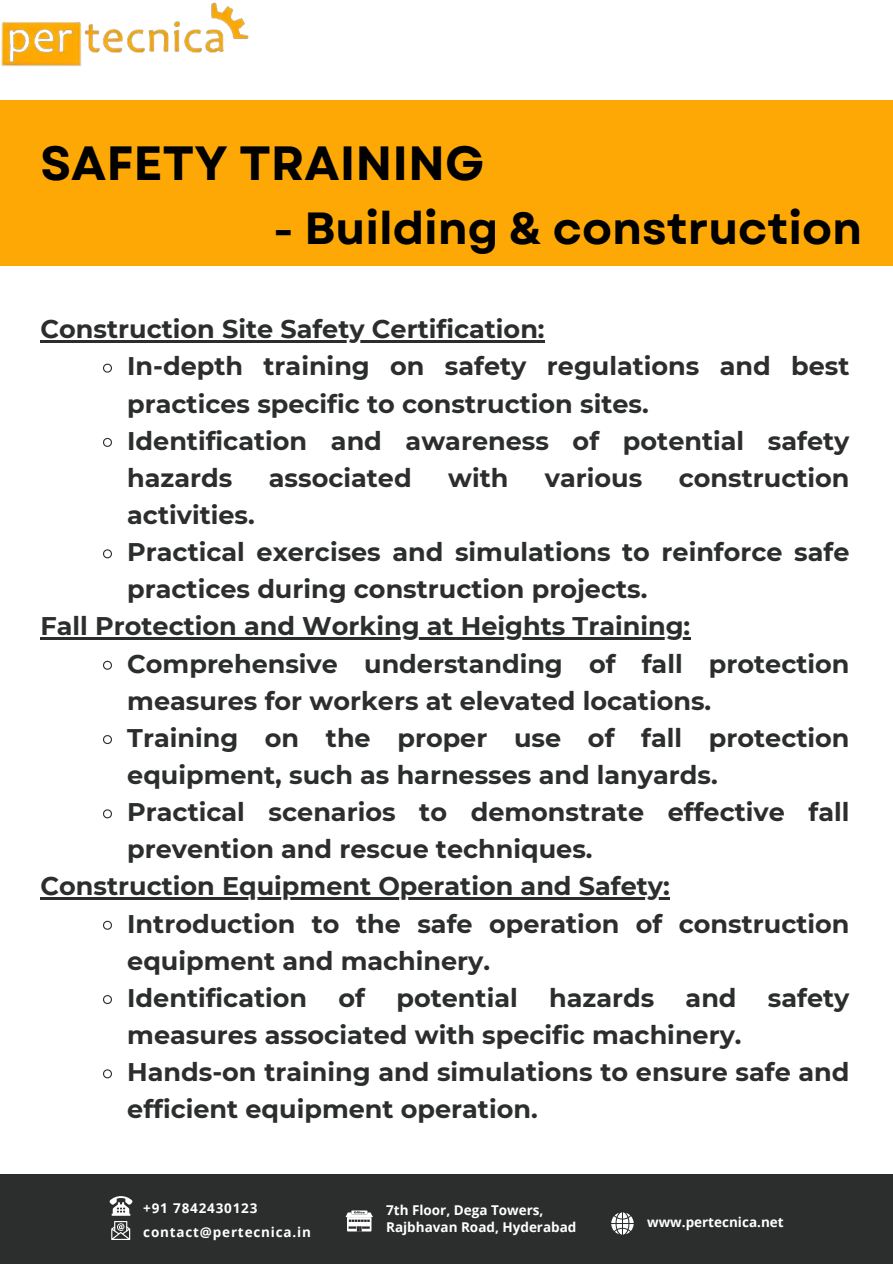
<style>
.page{position:relative;width:893px;height:1264px;background:#fff}
.page>*{position:absolute;margin:0;border:0;box-sizing:border-box;transform-origin:0 0}
.t1{font:700 48px "Garet";color:#000}
.t2{font:700 45px "Garet";color:#000}
.t3{font:700 25.5px/37.2px "Montserrat";color:#2c2d2d}
.t4{font:700 13.5px "Open Sans";color:#fff}
.t5{font:700 13.5px "Open Sans";letter-spacing:.06em;color:#fff}
</style>
<div class="page">
<img style="left:1px;top:2px;width:248px;height:65px">
<div style="left:0;top:100px;width:892px;height:165px;background:#fea806"></div>
<div style="left:0;top:1174px;width:892px;height:89px;background:#2c2d2d"></div>
<svg style="left:611px;top:1212px;width:22px;height:22px"></svg>
<svg style="left:345px;top:1210px;width:27px;height:21px"></svg>
<svg style="left:110px;top:1196px;width:22px;height:43px"></svg>
<hr style="left:40px;top:340px;width:504px;height:3px;background:#2c2d2d">
<svg style="left:103px;top:363px;width:9px;height:10px"></svg>
<svg style="left:103px;top:437px;width:9px;height:10px"></svg>
<svg style="left:103px;top:549px;width:9px;height:10px"></svg>
<hr style="left:40px;top:637px;width:17px;height:3px;background:#2c2d2d">
<hr style="left:57px;top:637px;width:633px;height:3px;background:#2c2d2d">
<svg style="left:103px;top:660px;width:9px;height:10px"></svg>
<svg style="left:103px;top:735px;width:9px;height:10px"></svg>
<svg style="left:103px;top:809px;width:9px;height:10px"></svg>
<hr style="left:40px;top:897px;width:78px;height:3px;background:#2c2d2d">
<hr style="left:118px;top:897px;width:551px;height:3px;background:#2c2d2d">
<svg style="left:103px;top:920px;width:9px;height:10px"></svg>
<svg style="left:103px;top:995px;width:9px;height:9px"></svg>
<svg style="left:103px;top:1069px;width:9px;height:10px"></svg>
<p class="t1" style="left:40px;top:128px;width:445px">SAFETY TRAINING</p>
<p class="t2" style="left:273px;top:195px;width:590px">- Building &amp; construction</p>
<p class="t3" style="left:40px;top:310px;width:505px">Construction Site Safety Certification:</p>
<p class="t3" style="left:127px;top:348px;width:723px">In-depth training on safety regulations and best practices specific to construction sites.</p>
<p class="t3" style="left:127px;top:422px;width:723px">Identification and awareness of potential safety hazards</p>
<p class="t3" style="left:269px;top:459px;width:144px">associated</p>
<p class="t3" style="left:448px;top:459px;width:62px">with</p>
<p class="t3" style="left:545px;top:459px;width:99px">various</p>
<p class="t3" style="left:678px;top:459px;width:172px">construction</p>
<p class="t3" style="left:127px;top:496px;width:129px">activities.</p>
<p class="t3" style="left:127px;top:533px;width:723px">Practical exercises and simulations to reinforce safe practices during construction projects.</p>
<p class="t3" style="left:40px;top:607px;width:651px">Fall Protection and Working at Heights Training:</p>
<p class="t3" style="left:127px;top:645px;width:723px">Comprehensive understanding of fall protection measures for workers at elevated locations.</p>
<p class="t3" style="left:127px;top:719px;width:723px">Training on the proper use of fall protection equipment, such as harnesses and lanyards.</p>
<p class="t3" style="left:127px;top:793px;width:723px">Practical scenarios to demonstrate effective fall prevention and rescue techniques.</p>
<p class="t3" style="left:40px;top:867px;width:630px">Construction Equipment Operation and Safety:</p>
<p class="t3" style="left:127px;top:904px;width:723px">Introduction to the safe operation of construction equipment and machinery.</p>
<p class="t3" style="left:127px;top:979px;width:723px">Identification of potential hazards and safety measures associated with specific machinery.</p>
<p class="t3" style="left:127px;top:1053px;width:723px">Hands-on training and simulations to ensure safe and efficient equipment operation.</p>
<p class="t5" style="left:143px;top:1198px;width:116px">+91 7842430123</p>
<p class="t5" style="left:143px;top:1222px;width:169px">contact@pertecnica.in</p>
<p class="t4" style="left:386px;top:1200px;width:159px">7th Floor, Dega Towers,</p>
<p class="t4" style="left:386px;top:1217px;width:192px">Rajbhavan Road, Hyderabad</p>
<p class="t4" style="left:647px;top:1212px;width:138px">www.pertecnica.net</p>
</div>
